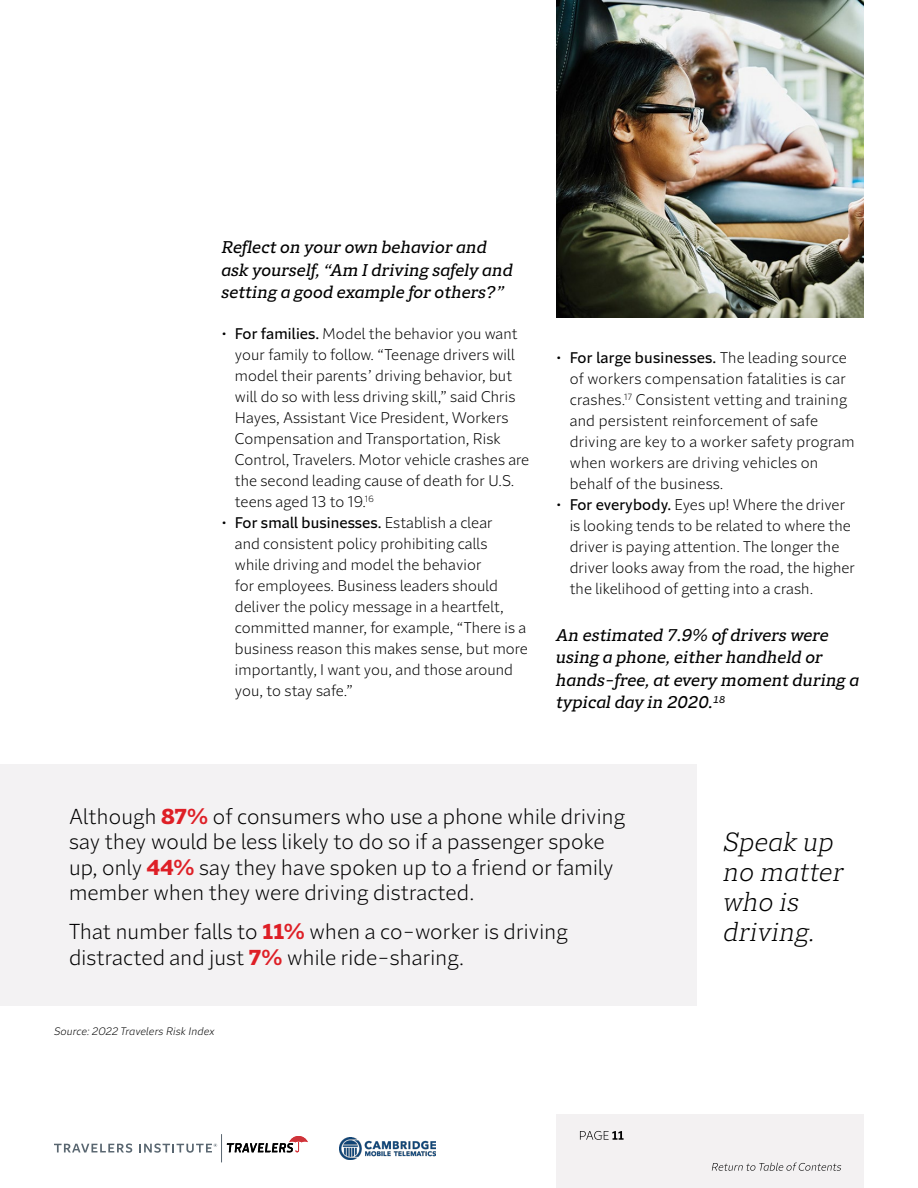
<style>
.page{position:relative;width:918px;height:1188px;background:#fff}
.page>*{position:absolute;margin:0;border:0;box-sizing:border-box;transform-origin:0 0}
.P__Body{font:italic 300 25.5px/30px "Batterson Slab";letter-spacing:.02em;color:#000}
.P__Body-2{font:300 21px/25.5px "Batterson Sans";letter-spacing:.01em;color:#000}
.P__Body_call_out{font:italic 16.5px/22.5px "Batterson Slab";letter-spacing:.01em;color:#000}
.t1{font:300 15px/21px "Batterson Sans";letter-spacing:.01em;color:#000}
.P__Note{font:italic 300 10.5px "Batterson Sans";letter-spacing:.02em;color:#000}
.s1{font-weight:400}
.s2{font-family:"Batterson Slab";font-weight:900;color:#de1f26}
</style>
<div class="page">
<div style="left:556px;top:1114px;width:308px;height:74px;background:#f3f1f2"></div>
<svg style="left:580px;top:1131px;width:44px;height:9px"></svg>
<img style="left:340px;top:1137px;width:95px;height:22px">
<svg style="left:54px;top:1143px;width:78px;height:10px"></svg>
<svg style="left:139px;top:1134px;width:169px;height:28px"></svg>
<div style="left:0;top:765px;width:697px;height:241px;background:#f3f2f3"></div>
<img style="left:556px;top:0;width:308px;height:318px">
<svg style="left:712px;top:1163px;width:129px;height:8px"></svg>
<p class="P__Body_call_out" style="left:221px;top:236px;width:293px">Reflect on your own behavior and ask yourself, “Am I driving safely and setting a good example for others?”</p>
<p class="t1" style="left:235px;top:323px;width:296px;text-indent:-14px"><span class="s1">• For families.</span> Model the behavior you want your family to follow. “Teenage drivers will model their parents’ driving behavior, but will do so with less driving skill,” said Chris Hayes, Assistant Vice President, Workers Compensation and Transportation, Risk Control, Travelers. Motor vehicle crashes are the second leading cause of death for U.S. teens aged 13 to 19.<sup>16</sup></p>
<p class="t1" style="left:235px;top:512px;width:295px;text-indent:-14px"><span class="s1">• For small businesses.</span> Establish a clear<br>and consistent policy prohibiting calls<br>while driving and model the behavior<br>for employees. Business leaders should deliver the policy message in a heartfelt, committed manner, for example, “There is a business reason this makes sense, but more importantly, I want you, and those around you, to stay safe.”</p>
<p class="t1" style="left:570px;top:347px;width:287px;text-indent:-14px"><span class="s1">• For large businesses.</span> The leading source of workers compensation fatalities is car crashes.<sup>17</sup> Consistent vetting and training and persistent reinforcement of safe driving are key to a worker safety program when workers are driving vehicles on behalf of the business.</p>
<p class="t1" style="left:570px;top:494px;width:287px;text-indent:-14px"><span class="s1">• For everybody.</span> Eyes up! Where the driver is looking tends to be related to where the driver is paying attention. The longer the driver looks away from the road, the higher the likelihood of getting into a crash.</p>
<p class="P__Body_call_out" style="left:556px;top:624px;width:304px">An estimated 7.9% of drivers were using a phone, either handheld or hands-free, at every moment during a typical day in 2020.<sup>18</sup></p>
<p class="P__Body-2" style="left:69px;top:803px;width:558px">Although <span class="s2">87%</span> of consumers who use a phone while driving say they would be less likely to do so if a passenger spoke up, only <span class="s2">44%</span> say they have spoken up to a friend or family member when they were driving distracted.</p>
<p class="P__Body-2" style="left:69px;top:919px;width:500px">That number falls to <span class="s2">11%</span> when a co-worker is driving distracted and just <span class="s2">7%</span> while ride-sharing.</p>
<p class="P__Note" style="left:54px;top:1025px;width:162px">Source: 2022 Travelers Risk Index</p>
<p class="P__Body" style="left:724px;top:827px;width:122px">Speak up no matter who is driving.</p>
</div>
